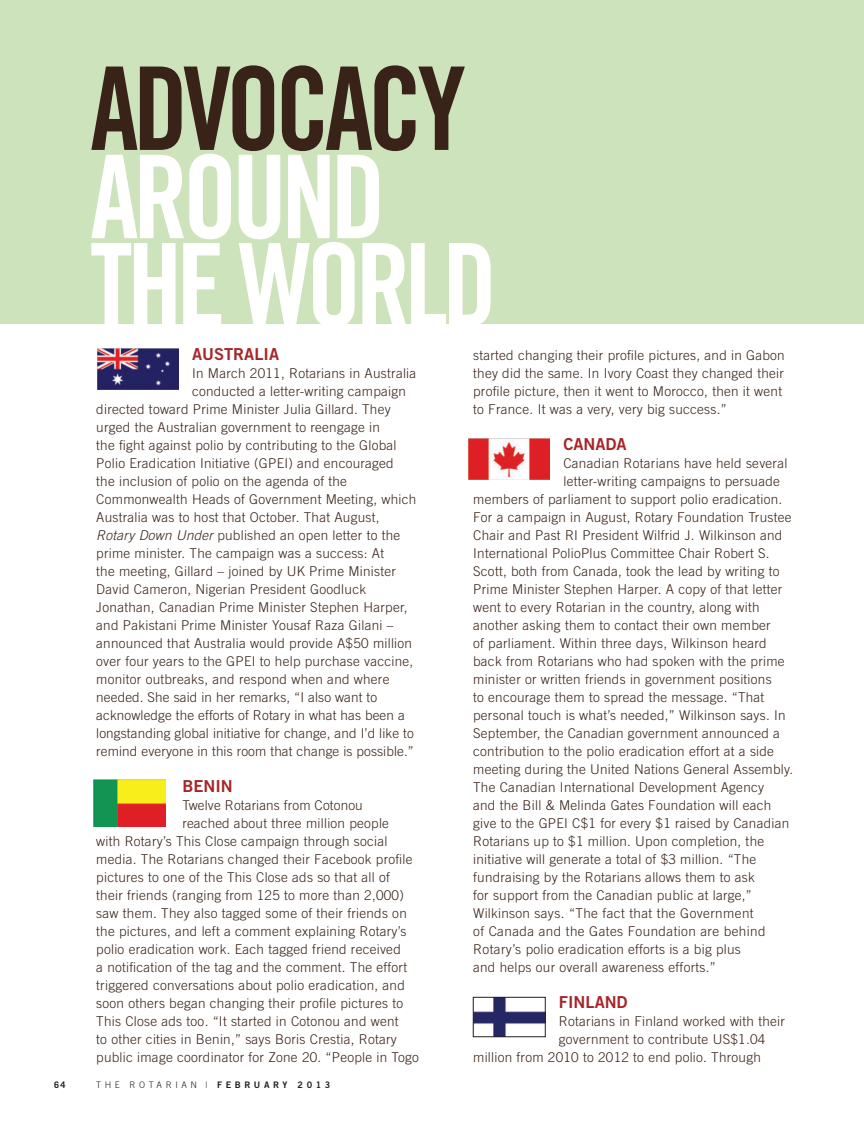
<style>
.page{position:relative;width:864px;height:1134px;background:#fff}
.page>*{position:absolute;margin:0;border:0;box-sizing:border-box;transform-origin:0 0}
.t1{font:115.5px/88.2px "Trade Gothic LT Std Bd Cn 20";letter-spacing:-.05em;color:#fff;scale:.95 1}
.t2{font:115.5px "Trade Gothic LT Std Bd Cn 20";letter-spacing:-.05em;color:#392318;scale:.95 1}
.t3{font:16.5px "Trade Gothic LT Std Bd 2";color:#a62528}
.t4{font:300 13.5px/18px "Trade Gothic LT Std";letter-spacing:.02em;color:#392318}
.t5{font:300 9px "Trade Gothic LT Std";letter-spacing:.4em;color:#231f20}
.t6{font:700 9px "Trade Gothic LT Std";color:#231f20}
.s1{font-style:italic}
.s2{font-family:"Trade Gothic LT Std Bd 2";font-weight:400}
</style>
<div class="page">
<div style="left:0;top:0;width:864px;height:324px;background:#cde3bb"></div>
<img style="left:97px;top:348px;width:81px;height:41px">
<img style="left:93px;top:780px;width:73px;height:46px">
<img style="left:469px;top:438px;width:81px;height:41px">
<img style="left:475px;top:999px;width:68px;height:36px">
<div style="left:473px;top:997px;width:72px;height:40px;border:1px solid #231f20"></div>
<h1 class="t2" style="left:90px;top:39px;width:397px">ADVOCACY</h1>
<h1 class="t1" style="left:90px;top:152px;width:430px">AROUND<br>THE WORLD</h1>
<p class="t3" style="left:192px;top:344px;width:89px">AUSTRALIA</p>
<p class="t4" style="left:192px;top:364px;width:226px">in March 2011, rotarians in australia</p>
<p class="t4" style="left:192px;top:382px;width:215px">conducted a letter-writing campaign</p>
<p class="t4" style="left:96px;top:400px;width:296px">directed toward prime Minister Julia gillard. they</p>
<p class="t4" style="left:96px;top:418px;width:285px">urged the australian government to reengage in</p>
<p class="t4" style="left:96px;top:436px;width:302px">the fight against polio by contributing to the global</p>
<p class="t4" style="left:96px;top:454px;width:299px">polio eradication initiative (gpei) and encouraged</p>
<p class="t4" style="left:96px;top:472px;width:252px">the inclusion of polio on the agenda of the</p>
<p class="t4" style="left:96px;top:490px;width:321px">Commonwealth heads of government Meeting, which</p>
<p class="t4" style="left:96px;top:508px;width:285px">australia was to host that october. that august,</p>
<p class="t4" style="left:96px;top:526px;width:306px"><span class="s1">Rotary Down Under</span> published an open letter to the</p>
<p class="t4" style="left:96px;top:544px;width:289px">prime minister. the campaign was a success: at</p>
<p class="t4" style="left:96px;top:562px;width:301px">the meeting, gillard – joined by UK prime Minister</p>
<p class="t4" style="left:96px;top:580px;width:271px">david Cameron, nigerian president goodluck</p>
<p class="t4" style="left:96px;top:598px;width:313px">Jonathan, Canadian prime Minister stephen harper,</p>
<p class="t4" style="left:96px;top:616px;width:299px">and pakistani prime Minister yousaf raza gilani –</p>
<p class="t4" style="left:96px;top:634px;width:317px">announced that australia would provide a$50 million</p>
<p class="t4" style="left:96px;top:652px;width:319px">over four years to the gpei to help purchase vaccine,</p>
<p class="t4" style="left:96px;top:670px;width:295px">monitor outbreaks, and respond when and where</p>
<p class="t4" style="left:96px;top:688px;width:282px">needed. she said in her remarks, “i also want to</p>
<p class="t4" style="left:96px;top:706px;width:310px">acknowledge the efforts of rotary in what has been a</p>
<p class="t4" style="left:96px;top:724px;width:319px">longstanding global initiative for change, and i’d like to</p>
<p class="t4" style="left:96px;top:742px;width:319px">remind everyone in this room that change is possible.”</p>
<p class="t3" style="left:182px;top:776px;width:52px">BENIN</p>
<p class="t4" style="left:182px;top:796px;width:182px">twelve rotarians from Cotonou</p>
<p class="t4" style="left:182px;top:814px;width:208px">reached about three million people</p>
<p class="t4" style="left:96px;top:832px;width:293px">with rotary’s this Close campaign through social</p>
<p class="t4" style="left:96px;top:850px;width:318px">media. the rotarians changed their Facebook profile</p>
<p class="t4" style="left:96px;top:868px;width:295px">pictures to one of the this Close ads so that all of</p>
<p class="t4" style="left:96px;top:886px;width:309px">their friends (ranging from 125 to more than 2,000)</p>
<p class="t4" style="left:96px;top:904px;width:312px">saw them. they also tagged some of their friends on</p>
<p class="t4" style="left:96px;top:922px;width:312px">the pictures, and left a comment explaining rotary’s</p>
<p class="t4" style="left:96px;top:940px;width:306px">polio eradication work. each tagged friend received</p>
<p class="t4" style="left:96px;top:958px;width:312px">a notification of the tag and the comment. the effort</p>
<p class="t4" style="left:96px;top:976px;width:310px">triggered conversations about polio eradication, and</p>
<p class="t4" style="left:96px;top:994px;width:308px">soon others began changing their profile pictures to</p>
<p class="t4" style="left:96px;top:1012px;width:304px">this Close ads too. “it started in Cotonou and went</p>
<p class="t4" style="left:96px;top:1030px;width:302px">to other cities in benin,” says boris Crestia, rotary</p>
<p class="t4" style="left:96px;top:1048px;width:324px">public image coordinator for Zone 20. “people in togo</p>
<p class="t4" style="left:473px;top:346px;width:313px">started changing their profile pictures, and in gabon they did the same. in ivory Coast they changed their profile picture, then it went to Morocco, then it went to France. it was a very, very big success.”</p>
<p class="t3" style="left:563px;top:434px;width:65px">CANADA</p>
<p class="t4" style="left:563px;top:454px;width:225px">Canadian rotarians have held several</p>
<p class="t4" style="left:563px;top:472px;width:218px">letter-writing campaigns to persuade</p>
<p class="t4" style="left:473px;top:490px;width:311px">members of parliament to support polio eradication.</p>
<p class="t4" style="left:473px;top:508px;width:320px">For a campaign in august, rotary Foundation trustee</p>
<p class="t4" style="left:473px;top:526px;width:311px">Chair and past ri president Wilfrid J. Wilkinson and</p>
<p class="t4" style="left:473px;top:544px;width:298px">international polioplus Committee Chair robert s.</p>
<p class="t4" style="left:473px;top:562px;width:308px">scott, both from Canada, took the lead by writing to</p>
<p class="t4" style="left:473px;top:580px;width:311px">prime Minister stephen harper. a copy of that letter</p>
<p class="t4" style="left:473px;top:598px;width:288px">went to every rotarian in the country, along with</p>
<p class="t4" style="left:473px;top:616px;width:299px">another asking them to contact their own member</p>
<p class="t4" style="left:473px;top:634px;width:295px">of parliament. Within three days, Wilkinson heard</p>
<p class="t4" style="left:473px;top:652px;width:313px">back from rotarians who had spoken with the prime</p>
<p class="t4" style="left:473px;top:670px;width:300px">minister or written friends in government positions</p>
<p class="t4" style="left:473px;top:688px;width:293px">to encourage them to spread the message. “that</p>
<p class="t4" style="left:473px;top:706px;width:314px">personal touch is what’s needed,” Wilkinson says. in</p>
<p class="t4" style="left:473px;top:724px;width:308px">september, the Canadian government announced a</p>
<p class="t4" style="left:473px;top:742px;width:302px">contribution to the polio eradication effort at a side</p>
<p class="t4" style="left:473px;top:760px;width:322px">meeting during the United nations general assembly.</p>
<p class="t4" style="left:473px;top:778px;width:292px">the Canadian international development agency</p>
<p class="t4" style="left:473px;top:796px;width:300px">and the bill &amp; Melinda gates Foundation will each</p>
<p class="t4" style="left:473px;top:814px;width:318px">give to the gpei C$1 for every $1 raised by Canadian</p>
<p class="t4" style="left:473px;top:832px;width:293px">rotarians up to $1 million. Upon completion, the</p>
<p class="t4" style="left:473px;top:850px;width:285px">initiative will generate a total of $3 million. “the</p>
<p class="t4" style="left:473px;top:868px;width:283px">fundraising by the rotarians allows them to ask</p>
<p class="t4" style="left:473px;top:886px;width:280px">for support from the Canadian public at large,”</p>
<p class="t4" style="left:473px;top:904px;width:282px">Wilkinson says. “the fact that the government</p>
<p class="t4" style="left:473px;top:922px;width:294px">of Canada and the gates Foundation are behind</p>
<p class="t4" style="left:473px;top:940px;width:269px">rotary’s polio eradication efforts is a big plus</p>
<p class="t4" style="left:473px;top:958px;width:244px">and helps our overall awareness efforts.”</p>
<p class="t3" style="left:559px;top:992px;width:70px">FINLAND</p>
<p class="t4" style="left:559px;top:1012px;width:228px">rotarians in Finland worked with their</p>
<p class="t4" style="left:559px;top:1030px;width:208px">government to contribute Us$1.04</p>
<p class="t4" style="left:473px;top:1048px;width:289px">million from 2010 to 2012 to end polio. through</p>
<p class="t6" style="left:54px;top:1079px;width:13px">64</p>
<p class="t5" style="left:96px;top:1079px;width:236px">the rotarian | <span class="s2">FEBRUARY 2013</span></p>
</div>
